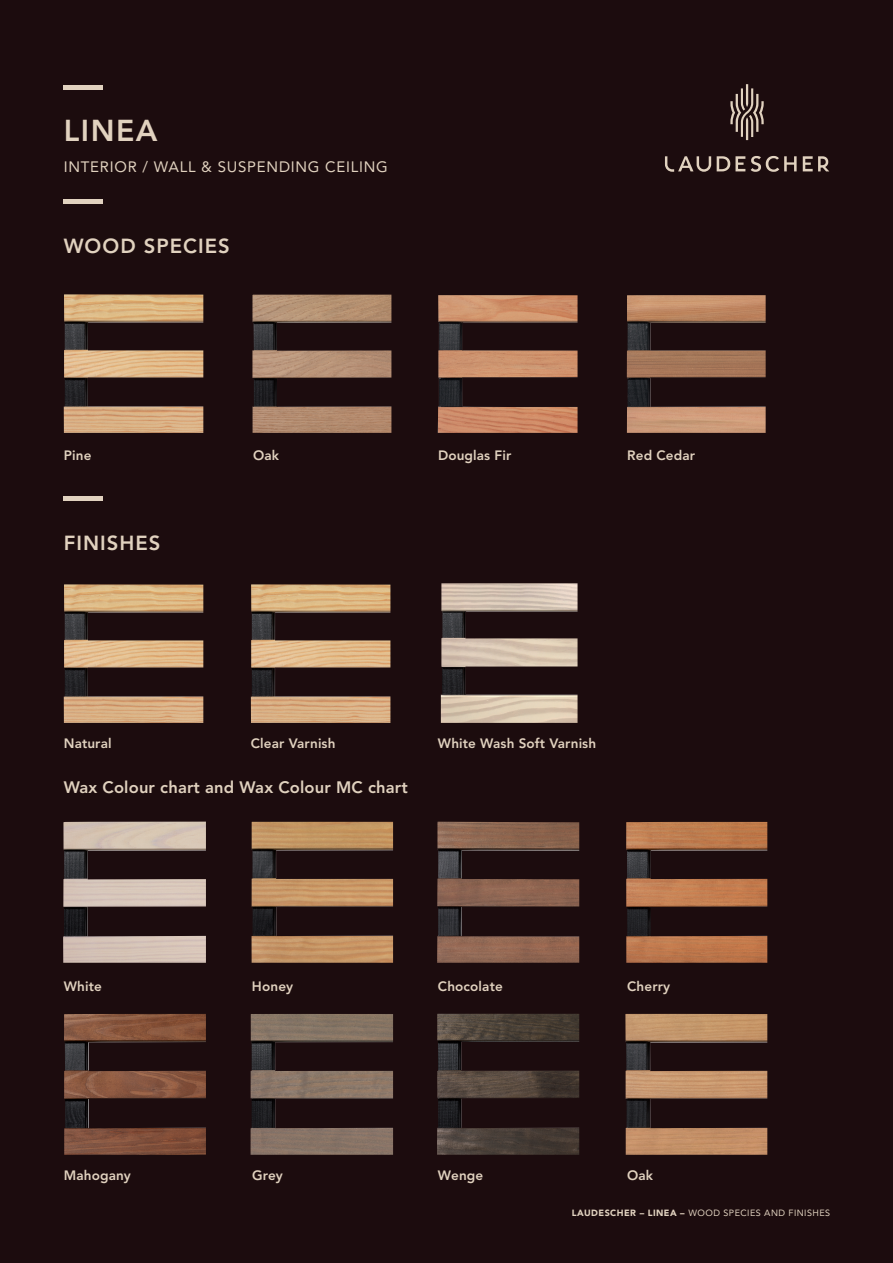
<style>
.page{position:relative;width:893px;height:1263px;background:#1c0c0e}
.page>*{position:absolute;margin:0;border:0;box-sizing:border-box;transform-origin:0 0}
.t1{font:800 30px "Avenir";letter-spacing:.05em;color:#e1d2bf}
.t2{font:800 20.25px "Avenir";letter-spacing:.05em;color:#e1d2bf}
.t3{font:800 16.5px "Avenir";letter-spacing:.01em;color:#e1d2bf}
.t4{font:15px "Avenir";letter-spacing:.05em;color:#e1d2bf}
.t5{font:800 13.5px "Avenir";letter-spacing:.01em;color:#e1d2bf}
.t6{font:9px "Avenir";letter-spacing:.05em;color:#e1d2bf}
.s1{font-weight:900}
</style>
<div class="page">
<div style="left:64px;top:85px;width:39px;height:5px;background:#e1d2bf"></div>
<hr style="left:64px;top:199px;width:39px;height:4px;background:#e1d2bf">
<hr style="left:64px;top:496px;width:39px;height:4px;background:#e1d2bf">
<img style="left:64px;top:294px;width:139px;height:139px">
<img style="left:438px;top:295px;width:140px;height:138px">
<img style="left:64px;top:584px;width:139px;height:139px">
<img style="left:251px;top:584px;width:139px;height:139px">
<img style="left:441px;top:583px;width:137px;height:140px">
<img style="left:252px;top:295px;width:139px;height:138px">
<img style="left:627px;top:295px;width:139px;height:138px">
<img style="left:437px;top:822px;width:142px;height:141px">
<img style="left:63px;top:822px;width:143px;height:141px">
<img style="left:437px;top:1014px;width:142px;height:141px">
<img style="left:64px;top:1014px;width:142px;height:141px">
<img style="left:626px;top:822px;width:141px;height:141px">
<img style="left:251px;top:822px;width:142px;height:141px">
<img style="left:625px;top:1014px;width:142px;height:141px">
<img style="left:251px;top:1014px;width:142px;height:141px">
<svg style="left:751px;top:156px;width:46px;height:16px"></svg>
<svg style="left:665px;top:156px;width:46px;height:16px"></svg>
<svg style="left:717px;top:156px;width:28px;height:15px"></svg>
<svg style="left:803px;top:156px;width:26px;height:15px"></svg>
<svg style="left:730px;top:84px;width:34px;height:56px"></svg>
<h1 class="t1" style="left:64px;top:112px;width:95px">LINEA</h1>
<p class="t4" style="left:64px;top:158px;width:326px">INTERIOR / WALL &amp; SUSPENDING CEILING</p>
<h2 class="t2" style="left:64px;top:234px;width:167px">WOOD SPECIES</h2>
<p class="t5" style="left:64px;top:447px;width:29px">Pine</p>
<p class="t5" style="left:438px;top:447px;width:75px">Douglas Fir</p>
<p class="t5" style="left:253px;top:447px;width:28px">Oak</p>
<p class="t5" style="left:627px;top:447px;width:69px">Red Cedar</p>
<h2 class="t2" style="left:64px;top:531px;width:98px">FINISHES</h2>
<p class="t5" style="left:64px;top:735px;width:49px">Natural</p>
<p class="t5" style="left:251px;top:735px;width:86px">Clear Varnish</p>
<p class="t5" style="left:438px;top:735px;width:160px">White Wash Soft Varnish</p>
<p class="t3" style="left:64px;top:777px;width:345px">Wax Colour chart and Wax Colour MC chart</p>
<p class="t5" style="left:64px;top:978px;width:40px">White</p>
<p class="t5" style="left:252px;top:978px;width:43px">Honey</p>
<p class="t5" style="left:438px;top:978px;width:66px">Chocolate</p>
<p class="t5" style="left:627px;top:978px;width:44px">Cherry</p>
<p class="t5" style="left:64px;top:1167px;width:69px">Mahogany</p>
<p class="t5" style="left:438px;top:1167px;width:47px">Wenge</p>
<p class="t5" style="left:252px;top:1167px;width:32px">Grey</p>
<p class="t5" style="left:627px;top:1167px;width:28px">Oak</p>
<p class="t6" style="left:572px;top:1208px;width:260px"><span class="s1">LAUDESCHER – LINEA –</span> WOOD SPECIES AND FINISHES</p>
</div>
